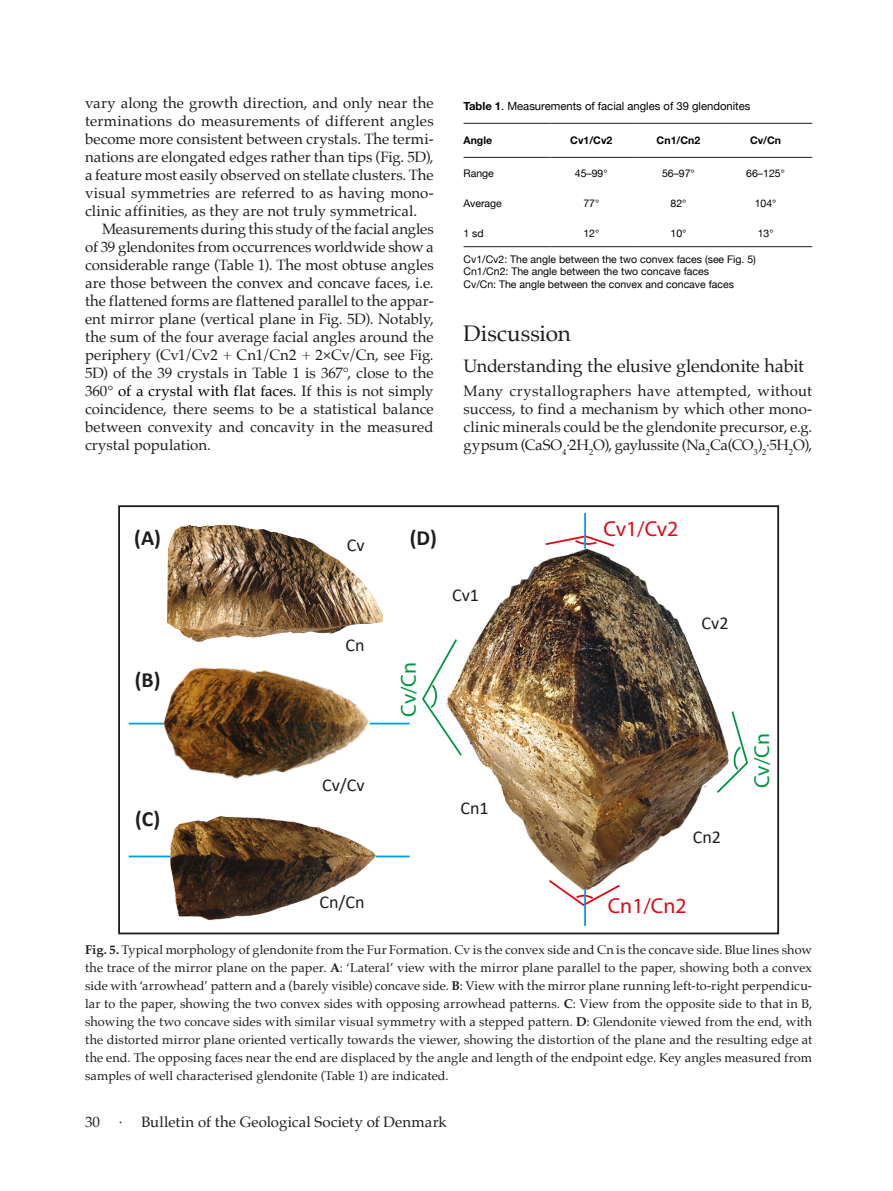
<style>
.page{position:relative;width:893px;height:1191px;background:#fff}
.page>*{position:absolute;margin:0;border:0;box-sizing:border-box;transform-origin:0 0}
.t1{font:22.5px "Palatino";letter-spacing:-.005em;color:#1d1d1b}
.t2{font:21.75px "Myriad Pro";color:#e30614}
.t3{font:700 21.75px "Calibri";color:#1d1d1b}
.t4{font:21.75px "Myriad Pro";letter-spacing:-.01em;color:#009641}
.t5{font:18px "Palatino";letter-spacing:-.01em;color:#1d1d1b}
.t6{font:18px "Calibri";color:#1d1d1b}
.t7{font:15px/18px "Palatino";letter-spacing:.005em;color:#1d1d1b;text-align:justify}
.t8{font:12.75px/18px "Palatino";letter-spacing:.01em;color:#1d1d1b;text-align:justify}
.t9{font:11.25px "Helvetica Neue";color:#000}
.t10{font:10.5px/12.6px "Helvetica Neue";color:#000}
.t11{font:700 10.5px "Helvetica Neue LT Pro";color:#000}
.s1{color:#000}
.s2{font-family:"Helvetica Neue LT Pro";font-weight:700}
.s3{font-weight:700}
</style>
<div class="page">
<hr style="left:464px;top:123px;width:87px;height:1px;background:#1d1d1b">
<hr style="left:551px;top:123px;width:87px;height:1px;background:#1d1d1b">
<hr style="left:638px;top:123px;width:87px;height:1px;background:#1d1d1b">
<hr style="left:725px;top:123px;width:87px;height:1px;background:#1d1d1b">
<hr style="left:464px;top:246px;width:87px;height:1px;background:#1d1d1b">
<hr style="left:551px;top:246px;width:87px;height:1px;background:#1d1d1b">
<hr style="left:638px;top:246px;width:87px;height:1px;background:#1d1d1b">
<hr style="left:725px;top:246px;width:87px;height:1px;background:#1d1d1b">
<hr style="left:464px;top:157px;width:87px;height:1px;background:#1d1d1b">
<hr style="left:551px;top:157px;width:87px;height:1px;background:#1d1d1b">
<hr style="left:638px;top:157px;width:87px;height:1px;background:#1d1d1b">
<hr style="left:725px;top:157px;width:87px;height:1px;background:#1d1d1b">
<img style="left:464px;top:548px;width:251px;height:330px">
<img style="left:164px;top:667px;width:207px;height:112px">
<img style="left:170px;top:816px;width:208px;height:105px">
<img style="left:167px;top:525px;width:216px;height:117px">
<div style="left:118px;top:505px;width:661px;height:429px;border:2px solid #1d1d1b"></div>
<svg style="left:545px;top:535px;width:70px;height:12px"></svg>
<svg style="left:422px;top:639px;width:42px;height:117px"></svg>
<svg style="left:549px;top:878px;width:71px;height:28px"></svg>
<svg style="left:715px;top:710px;width:33px;height:83px"></svg>
<hr style="left:584px;top:513px;width:2px;height:35px;background:#009fe3">
<hr style="left:584px;top:889px;width:2px;height:37px;background:#009fe3">
<hr style="left:376px;top:855px;width:34px;height:2px;background:#009fe3">
<hr style="left:129px;top:855px;width:41px;height:2px;background:#009fe3">
<hr style="left:370px;top:722px;width:40px;height:2px;background:#009fe3">
<hr style="left:129px;top:722px;width:35px;height:2px;background:#009fe3">
<p class="t7" style="left:85px;top:94px;width:350px">vary along the growth direction, and only near the terminations do measurements of different angles become more consistent between crystals. The termi&shy;nations are elongated edges rather than tips (Fig. 5D), a feature most easily observed on stellate clusters. The visual symmetries are referred to as having mono&shy;clinic affinities, as they are not truly symmetrical.</p>
<p class="t7" style="left:85px;top:220px;width:350px;text-indent:17px">Measurements during this study of the facial angles of 39 glendonites from occurrences worldwide show a considerable range (Table 1). The most obtuse angles are those between the convex and concave faces, i.e. the flattened forms are flattened parallel to the appar&shy;ent mirror plane (vertical plane in Fig. 5D). Notably, the sum of the four average facial angles around the periphery (Cv1/Cv2 + Cn1/Cn2 + 2×Cv/Cn, see Fig.<br>5D) of the 39 crystals in Table 1 is 367<span class="s1">°</span>, close to the 360<span class="s1">° of a crystal with flat faces.</span> If this is not simply coincidence, there seems to be a statistical balance between convexity and concavity in the measured crystal population.</p>
<p class="t9" style="left:464px;top:98px;width:288px"><span class="s2">Table 1</span>. Measurements of facial angles of 39 glendonites</p>
<p class="t11" style="left:464px;top:134px;width:30px">Angle</p>
<p class="t11" style="left:570px;top:134px;width:44px">Cv1/Cv2</p>
<p class="t11" style="left:657px;top:134px;width:45px">Cn1/Cn2</p>
<p class="t11" style="left:750px;top:134px;width:33px">Cv/Cn</p>
<p class="t10" style="left:463px;top:168px;width:32px">Range</p>
<p class="t10" style="left:575px;top:168px;width:34px">45–99°</p>
<p class="t10" style="left:662px;top:168px;width:34px">56–97°</p>
<p class="t10" style="left:746px;top:168px;width:40px">66–125°</p>
<p class="t10" style="left:463px;top:198px;width:40px">Average</p>
<p class="t10" style="left:583px;top:198px;width:17px">77°</p>
<p class="t10" style="left:670px;top:198px;width:17px">82°</p>
<p class="t10" style="left:755px;top:198px;width:23px">104°</p>
<p class="t10" style="left:463px;top:227px;width:22px">1 sd</p>
<p class="t10" style="left:583px;top:227px;width:17px">12°</p>
<p class="t10" style="left:670px;top:227px;width:17px">10°</p>
<p class="t10" style="left:758px;top:227px;width:17px">13°</p>
<p class="t10" style="left:463px;top:253px;width:294px">Cv1/Cv2: The angle between the two convex faces (see Fig. 5)<br>Cn1/Cn2: The angle between the two concave faces<br>Cv/Cn: The angle between the convex and concave faces</p>
<h1 class="t1" style="left:464px;top:314px;width:109px">Discussion</h1>
<p class="t5" style="left:464px;top:351px;width:342px">Understanding the elusive glendonite habit</p>
<p class="t7" style="left:464px;top:382px;width:350px">Many crystallographers have attempted, without success, to find a mechanism by which other mono&shy;clinic minerals could be the glendonite precursor, e.g. gypsum (CaSO<sub>4</sub>·2H<sub>2</sub>O), gaylussite (Na<sub>2</sub>Ca(CO<sub>3</sub>)<sub>2</sub>·5H<sub>2</sub>O),</p>
<h2 class="t3" style="left:134px;top:522px;width:28px">(A)</h2>
<h2 class="t3" style="left:135px;top:664px;width:27px">(B)</h2>
<h2 class="t3" style="left:135px;top:803px;width:27px">(C)</h2>
<p class="t6" style="left:347px;top:532px;width:19px">Cv</p>
<p class="t6" style="left:345px;top:632px;width:21px">Cn</p>
<p class="t6" style="left:322px;top:772px;width:44px">Cv/Cv</p>
<p class="t6" style="left:319px;top:890px;width:47px">Cn/Cn</p>
<h2 class="t3" style="left:410px;top:522px;width:29px">(D)</h2>
<p class="t6" style="left:452px;top:582px;width:28px">Cv1</p>
<h2 class="t4" style="left:395px;top:716px;width:56px;rotate:-90deg">Cv/Cn</h2>
<p class="t6" style="left:460px;top:795px;width:30px">Cn1</p>
<h2 class="t2" style="left:604px;top:515px;width:76px">Cv1/Cv2</h2>
<p class="t6" style="left:702px;top:610px;width:28px">Cv2</p>
<p class="t6" style="left:693px;top:824px;width:30px">Cn2</p>
<h2 class="t2" style="left:608px;top:892px;width:80px">Cn1/Cn2</h2>
<h2 class="t4" style="left:748px;top:787px;width:56px;rotate:-90deg">Cv/Cn</h2>
<p class="t8" style="left:85px;top:941px;width:729px"><span class="s3">Fig. 5.</span> Typical morphology of glendonite from the Fur Formation. Cv is the convex side and Cn is the concave side. Blue lines show the trace of the mirror plane on the paper. <span class="s3">A</span>: ‘Lateral’ view with the mirror plane parallel to the paper, showing both a convex side with ‘arrowhead’ pattern and a (barely visible) concave side. <span class="s3">B</span>: View with the mirror plane running left-to-right perpendicu&shy;lar to the paper, showing the two convex sides with opposing arrowhead patterns. <span class="s3">C</span>: View from the opposite side to that in B, showing the two concave sides with similar visual symmetry with a stepped pattern. <span class="s3">D</span>: Glendonite viewed from the end, with the distorted mirror plane oriented vertically towards the viewer, showing the distortion of the plane and the resulting edge at the end. The opposing faces near the end are displaced by the angle and length of the endpoint edge. Key angles measured from samples of well characterised glendonite (Table 1) are indicated.</p>
<p class="t7" style="left:85px;top:1113px;width:17px">30</p>
<p class="t7" style="left:119px;top:1113px;width:329px">· Bulletin of the Geological Society of Denmark</p>
</div>
